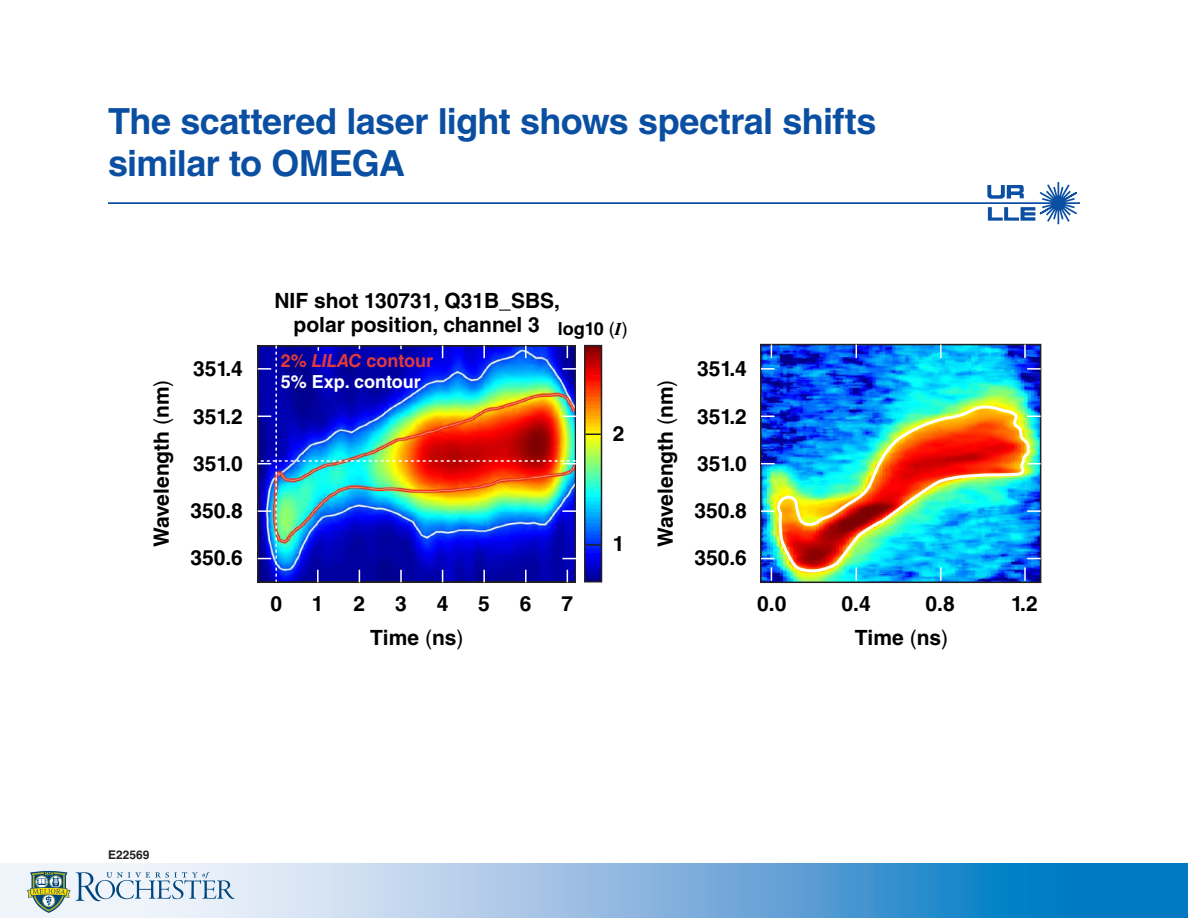
<style>
.page{position:relative;width:1188px;height:918px;background:#fff}
.page>*{position:absolute;margin:0;border:0;box-sizing:border-box;transform-origin:0 0}
.t1{font:700 36px/42px "Helvetica LT Std";letter-spacing:-.015em;color:#0a4fa2}
.t2{font:700 21px/24px "Helvetica LT Std";color:#000}
.t3{font:700 18px/21px "Helvetica LT Std";color:#fff}
.t4{font:700 12px "Helvetica LT Std";color:#231f20}
.s1{font-weight:400}
.s2{color:#e03a3e}
.s3{font-style:italic;color:#e03a3e}
</style>
<div class="page">
<svg style="left:987px;top:182px;width:90px;height:43px"></svg>
<hr style="left:108px;top:202px;width:972px;height:2px;background:#0a4fa2">
<svg style="left:0;top:864px;width:1188px;height:54px;background:#77b1dc"></svg>
<svg style="left:27px;top:871px;width:208px;height:42px"></svg>
<img style="left:587px;top:348px;width:12px;height:231px">
<img style="left:763px;top:347px;width:275px;height:233px">
<div style="left:760px;top:344px;width:281px;height:239px;border:2px solid #231f20"></div>
<svg style="left:771px;top:567px;width:1px;height:14px"></svg>
<svg style="left:940px;top:575px;width:2px;height:6px"></svg>
<svg style="left:1024px;top:575px;width:2px;height:6px"></svg>
<svg style="left:856px;top:345px;width:1px;height:13px"></svg>
<svg style="left:771px;top:345px;width:1px;height:13px"></svg>
<svg style="left:940px;top:345px;width:2px;height:13px"></svg>
<svg style="left:1024px;top:345px;width:2px;height:13px"></svg>
<svg style="left:761px;top:368px;width:13px;height:2px"></svg>
<svg style="left:761px;top:510px;width:11px;height:2px"></svg>
<svg style="left:1027px;top:368px;width:14px;height:2px"></svg>
<svg style="left:1032px;top:510px;width:9px;height:2px"></svg>
<img style="left:258px;top:346px;width:318px;height:236px">
<img style="left:772px;top:404px;width:260px;height:171px">
<svg style="left:587px;top:434px;width:12px;height:1px"></svg>
<svg style="left:587px;top:544px;width:12px;height:2px"></svg>
<div style="left:584px;top:345px;width:18px;height:237px;border:2px solid #231f20"></div>
<p class="t1" style="left:108px;top:100px;width:770px">The scattered laser light shows spectral shifts similar to OMEGA</p>
<p class="t2" style="left:149px;top:547px;width:169px;rotate:-90deg">Wavelength <span class="s1">(</span>nm<span class="s1">)</span></p>
<p class="t2" style="left:193px;top:357px;width:51px">351.4</p>
<p class="t2" style="left:193px;top:404px;width:51px">351.2</p>
<p class="t2" style="left:193px;top:451px;width:51px">351.0</p>
<p class="t2" style="left:190px;top:498px;width:54px">350.8</p>
<p class="t2" style="left:190px;top:546px;width:54px">350.6</p>
<p class="t2" style="left:294px;top:288px;width:336px;text-indent:-19px">NIF shot 130731, Q31B_SBS,<br>polar position, channel 3 <sub>log10</sub> <sub>(</sub><sub>I</sub><sub>)</sub></p>
<p class="t3" style="left:281px;top:350px;width:154px"><span class="s2">2%</span> <span class="s3">LILAC</span> <span class="s2">contour<br></span>5% Exp. contour</p>
<p class="t2" style="left:613px;top:421px;width:13px">2</p>
<p class="t2" style="left:270px;top:591px;width:13px">0</p>
<p class="t2" style="left:312px;top:591px;width:13px">1</p>
<p class="t2" style="left:354px;top:591px;width:13px">2</p>
<p class="t2" style="left:395px;top:591px;width:13px">3</p>
<p class="t2" style="left:437px;top:591px;width:13px">4</p>
<p class="t2" style="left:520px;top:591px;width:13px">6</p>
<p class="t2" style="left:478px;top:591px;width:13px">5</p>
<p class="t2" style="left:562px;top:591px;width:13px">7</p>
<p class="t2" style="left:613px;top:532px;width:13px">1</p>
<p class="t2" style="left:653px;top:547px;width:169px;rotate:-90deg">Wavelength <span class="s1">(</span>nm<span class="s1">)</span></p>
<p class="t2" style="left:697px;top:357px;width:51px">351.4</p>
<p class="t2" style="left:697px;top:404px;width:51px">351.2</p>
<p class="t2" style="left:697px;top:451px;width:51px">351.0</p>
<p class="t2" style="left:694px;top:498px;width:54px">350.8</p>
<p class="t2" style="left:694px;top:546px;width:54px">350.6</p>
<p class="t2" style="left:757px;top:591px;width:31px">0.0</p>
<p class="t2" style="left:841px;top:591px;width:31px">0.4</p>
<p class="t2" style="left:926px;top:591px;width:31px">0.8</p>
<p class="t2" style="left:370px;top:626px;width:95px">Time <span class="s1">(</span>ns<span class="s1">)</span></p>
<p class="t2" style="left:855px;top:626px;width:95px">Time <span class="s1">(</span>ns<span class="s1">)</span></p>
<p class="t2" style="left:1011px;top:591px;width:28px">1.2</p>
<p class="t4" style="left:108px;top:847px;width:43px">E22569</p>
</div>
